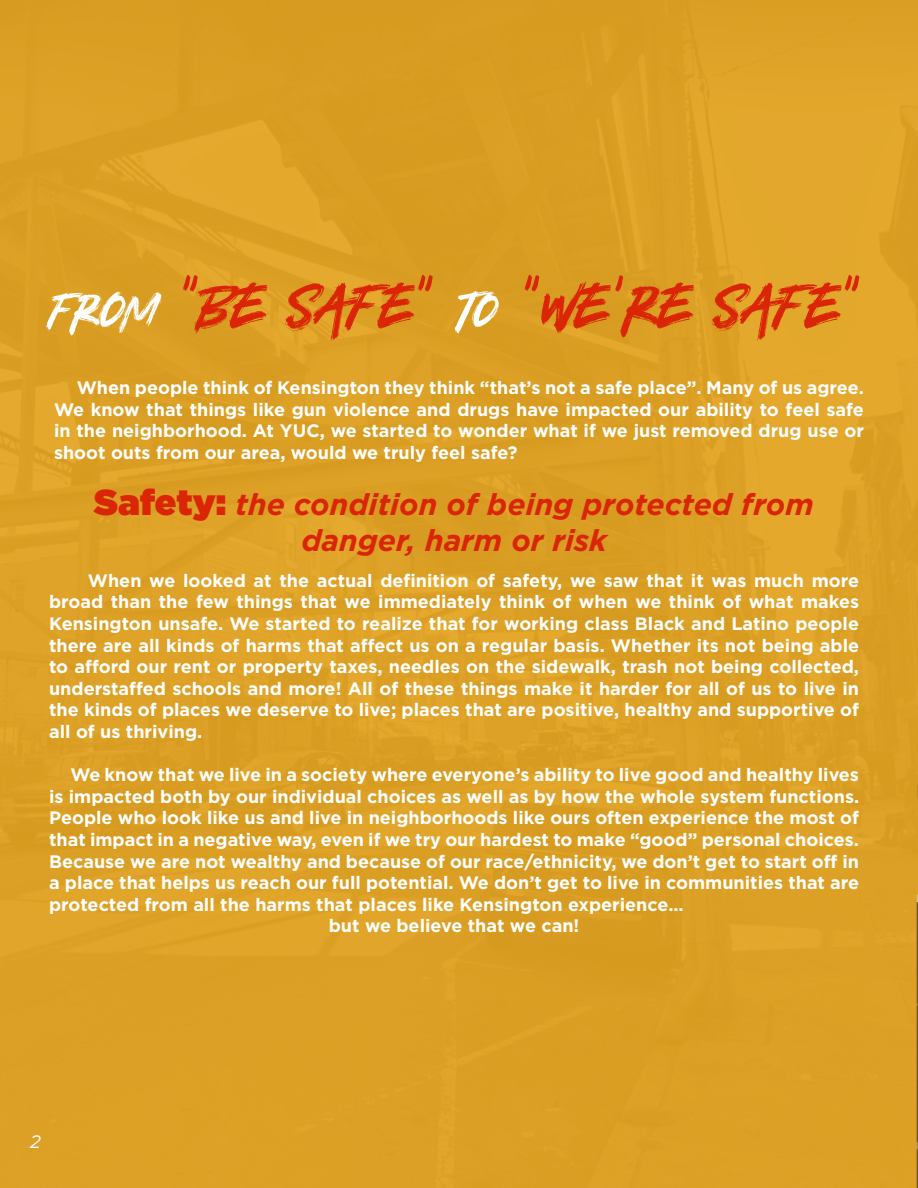
<style>
.page{position:relative;width:918px;height:1188px;background:#dba025}
.page>*{position:absolute;margin:0;border:0;box-sizing:border-box;transform-origin:0 0}
.t1{font:90px "Lakeshore";color:#da2606}
.t2{font:italic 700 30px/36px "Gotham";color:#da2606;text-align:center}
.t3{font:700 18px/21.6px "Gotham";color:#fff;text-align:justify}
.t4{font:italic 18px "Gotham";color:#fff}
.s1{font-size:72px;color:#fff}
.s2{font-weight:900;font-style:normal;font-size:36px}
</style>
<div class="page">
<p class="t1" style="left:49px;top:262px;width:814px"><span class="s1">from</span> “be safe” <span class="s1">to</span> “We’re safe”</p>
<p class="t3" style="left:54px;top:376px;width:812px;text-indent:23px">When people think of Kensington they think “that’s not a safe place”. Many of us agree.<br>We know that things like gun violence and drugs have impacted our ability to feel safe in the neighborhood. At YUC, we started to wonder what if we just removed drug use or shoot outs from our area, would we truly feel safe?</p>
<p class="t2" style="left:94px;top:486px;width:721px"><span class="s2">Safety:</span> the condition of being protected from danger, harm or risk</p>
<p class="t3" style="left:49px;top:569px;width:812px;text-indent:39px">When we looked at the actual definition of safety, we saw that it was much more broad than the few things that we immediately think of when we think of what makes Kensington unsafe. We started to realize that for working class Black and Latino people there are all kinds of harms that affect us on a regular basis. Whether its not being able to afford our rent or property taxes, needles on the sidewalk, trash not being collected, understaffed schools and more! All of these things make it harder for all of us to live in the kinds of places we deserve to live; places that are positive, healthy and supportive of all of us thriving.</p>
<p class="t3" style="left:49px;top:764px;width:812px;text-align:right">We know that we live in a society where everyone’s ability to live good and healthy lives<br>is impacted both by our individual choices as well as by how the whole system functions.</p>
<p class="t3" style="left:49px;top:807px;width:812px">People who look like us and live in neighborhoods like ours often experience the most of that impact in a negative way, even if we try our hardest to make “good” personal choices.<br>Because we are not wealthy and because of our race/ethnicity, we don’t get to start off in a place that helps us reach our full potential. We don’t get to live in communities that are protected from all the harms that places like Kensington experience...</p>
<p class="t3" style="left:329px;top:915px;width:252px">but we believe that we can!</p>
<p class="t4" style="left:30px;top:1131px;width:12px">2</p>
</div>
